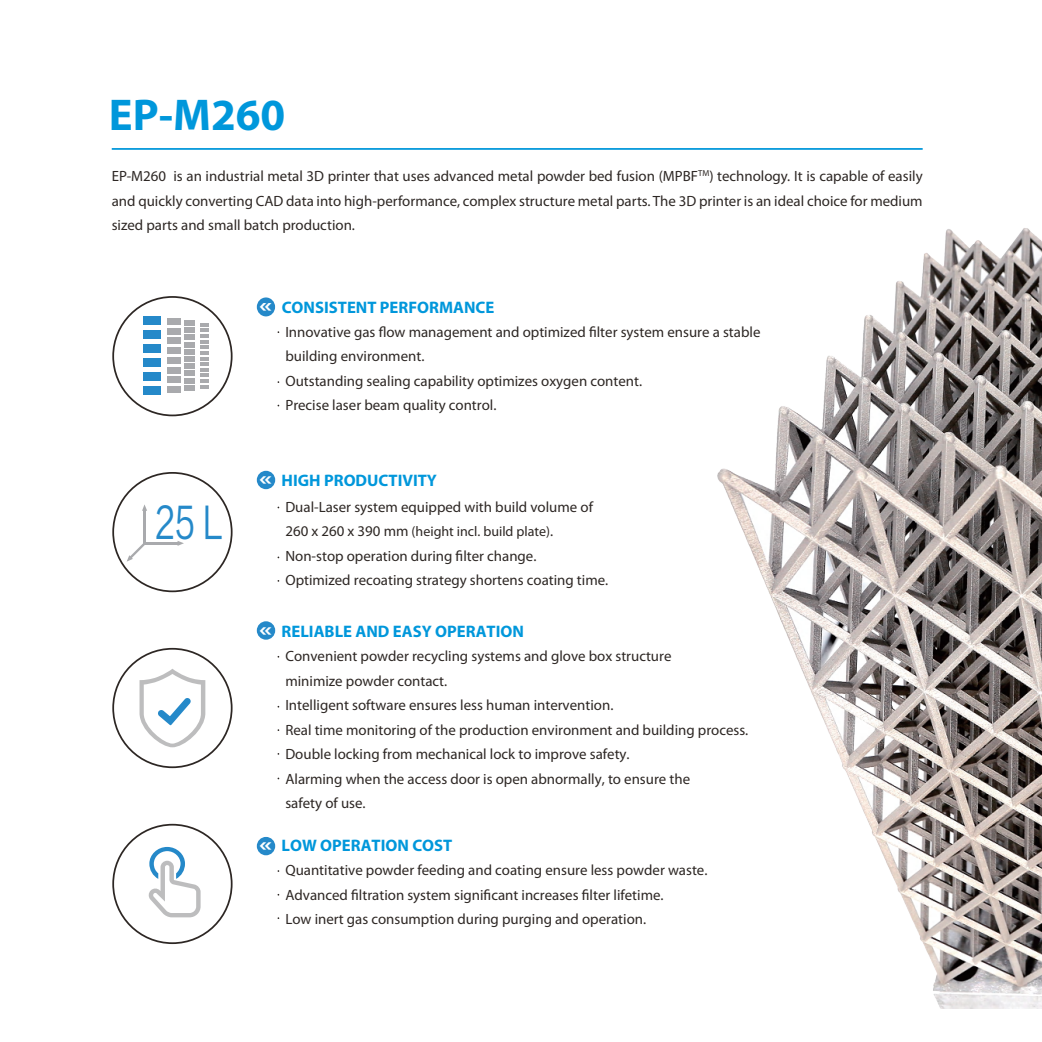
<style>
.page{position:relative;width:1042px;height:1042px;background:#fff}
.page>*{position:absolute;margin:0;border:0;box-sizing:border-box;transform-origin:0 0}
.t1{font:700 44.62px "Myriad Pro";color:#0097db}
.t2{font:42px "FZLTHJW GB1 0";color:#2589c9;scale:.74 1}
.t3{font:700 20.65px "Microsoft Ya Hei";color:#fff}
.t4{font:700 16.62px "Myriad Pro";color:#0097db}
.t5{font:14.88px/24.5px "Myriad Pro";color:#2d2724}
.t6{font:14px "Myriad Pro";color:#2d2724}
.s1{font-size:14.88px}
</style>
<div class="page">
<hr style="left:112px;top:148px;width:810px;height:2px;background:#0097db">
<img style="left:717px;top:228px;width:325px;height:780px">
<div style="left:112px;top:472px;width:120px;height:120px;border:2px solid #2d2724;border-radius:50%"></div>
<hr style="left:143px;top:509px;width:3px;height:35px;background:#a9aaad">
<hr style="left:143px;top:542px;width:35px;height:3px;background:#a9aaad">
<svg style="left:142px;top:504px;width:5px;height:7px"></svg>
<svg style="left:127px;top:543px;width:18px;height:19px"></svg>
<svg style="left:178px;top:541px;width:6px;height:5px"></svg>
<div style="left:112px;top:648px;width:120px;height:120px;border:2px solid #2d2724;border-radius:50%"></div>
<svg style="left:139px;top:669px;width:66px;height:78px"></svg>
<div style="left:112px;top:824px;width:120px;height:120px;border:2px solid #2d2724;border-radius:50%"></div>
<svg style="left:149px;top:847px;width:52px;height:70px"></svg>
<div style="left:112px;top:296px;width:120px;height:120px;border:2px solid #2d2724;border-radius:50%"></div>
<div style="left:144px;top:316px;width:17px;height:9px;background:#2589c9"></div>
<div style="left:144px;top:330px;width:17px;height:9px;background:#2589c9"></div>
<div style="left:144px;top:344px;width:17px;height:9px;background:#2589c9"></div>
<div style="left:144px;top:358px;width:17px;height:9px;background:#2589c9"></div>
<div style="left:144px;top:372px;width:17px;height:9px;background:#2589c9"></div>
<div style="left:144px;top:386px;width:17px;height:9px;background:#2589c9"></div>
<div style="left:167px;top:318px;width:13px;height:7px;background:#a9aaad"></div>
<div style="left:167px;top:328px;width:13px;height:6px;background:#a9aaad"></div>
<div style="left:167px;top:338px;width:13px;height:6px;background:#a9aaad"></div>
<div style="left:167px;top:347px;width:13px;height:7px;background:#a9aaad"></div>
<div style="left:167px;top:357px;width:13px;height:6px;background:#a9aaad"></div>
<div style="left:167px;top:367px;width:13px;height:6px;background:#a9aaad"></div>
<div style="left:167px;top:376px;width:13px;height:7px;background:#a9aaad"></div>
<div style="left:167px;top:386px;width:13px;height:7px;background:#a9aaad"></div>
<div style="left:185px;top:328px;width:10px;height:5px;background:#a9aaad"></div>
<div style="left:185px;top:320px;width:10px;height:5px;background:#a9aaad"></div>
<div style="left:185px;top:335px;width:10px;height:5px;background:#a9aaad"></div>
<div style="left:185px;top:342px;width:10px;height:5px;background:#a9aaad"></div>
<div style="left:185px;top:349px;width:10px;height:5px;background:#a9aaad"></div>
<div style="left:185px;top:356px;width:10px;height:5px;background:#a9aaad"></div>
<div style="left:185px;top:364px;width:10px;height:5px;background:#a9aaad"></div>
<div style="left:185px;top:371px;width:10px;height:5px;background:#a9aaad"></div>
<div style="left:185px;top:378px;width:10px;height:5px;background:#a9aaad"></div>
<div style="left:185px;top:385px;width:10px;height:5px;background:#a9aaad"></div>
<svg style="left:200px;top:323px;width:8px;height:66px"></svg>
<div style="left:257px;top:297px;width:18px;height:19px;background:#2589c9;border-radius:50%"></div>
<div style="left:257px;top:471px;width:18px;height:18px;background:#2589c9;border-radius:50%"></div>
<div style="left:257px;top:621px;width:18px;height:19px;background:#2589c9;border-radius:50%"></div>
<div style="left:257px;top:837px;width:18px;height:18px;background:#2589c9;border-radius:50%"></div>
<h1 class="t1" style="left:109px;top:90px;width:178px">EP-M260</h1>
<p class="t5" style="left:112px;top:164px;width:812px;text-align:justify">EP-M260 is an industrial metal 3D printer that uses advanced metal powder bed fusion (MPBF<sup>TM</sup>) technology. It is capable of easily and quickly converting CAD data into high-performance, complex structure metal parts. The 3D printer is an ideal choice for medium sized parts and small batch production.</p>
<h2 class="t2" style="left:156px;top:500px;width:93px">25 L</h2>
<p class="t4" style="left:282px;top:298px;width:214px">CONSISTENT PERFORMANCE</p>
<p class="t5" style="left:285px;top:320px;width:476px">Innovative gas flow management and optimized filter system ensure a stable building environment.<br>Outstanding sealing capability optimizes oxygen content.<br>Precise laser beam quality control.</p>
<h3 class="t3" style="left:272px;top:496px;width:14px;rotate:-180deg">»</h3>
<p class="t4" style="left:282px;top:471px;width:157px">HIGH PRODUCTIVITY</p>
<p class="t5" style="left:285px;top:495px;width:309px">Dual-Laser system equipped with build volume of</p>
<p class="t6" style="left:285px;top:524px;width:269px"><span class="s1">260 x 260 x 390 mm</span> (height incl. build plate)<span class="s1">.</span></p>
<p class="t5" style="left:285px;top:544px;width:324px">Non-stop operation during filter change.<br>Optimized recoating strategy shortens coating time.</p>
<h3 class="t3" style="left:272px;top:646px;width:14px;rotate:-180deg">»</h3>
<p class="t4" style="left:282px;top:621px;width:244px">RELIABLE AND EASY OPERATION</p>
<p class="t5" style="left:285px;top:644px;width:464px">Convenient powder recycling systems and glove box structure<br>minimize powder contact.<br>Intelligent software ensures less human intervention.<br>Real time monitoring of the production environment and building process.<br>Double locking from mechanical lock to improve safety.<br>Alarming when the access door is open abnormally, to ensure the<br>safety of use.</p>
<h3 class="t3" style="left:272px;top:862px;width:14px;rotate:-180deg">»</h3>
<p class="t4" style="left:282px;top:836px;width:172px">LOW OPERATION COST</p>
<p class="t5" style="left:285px;top:858px;width:423px">Quantitative powder feeding and coating ensure less powder waste.<br>Advanced filtration system significant increases filter lifetime.<br>Low inert gas consumption during purging and operation.</p>
</div>
